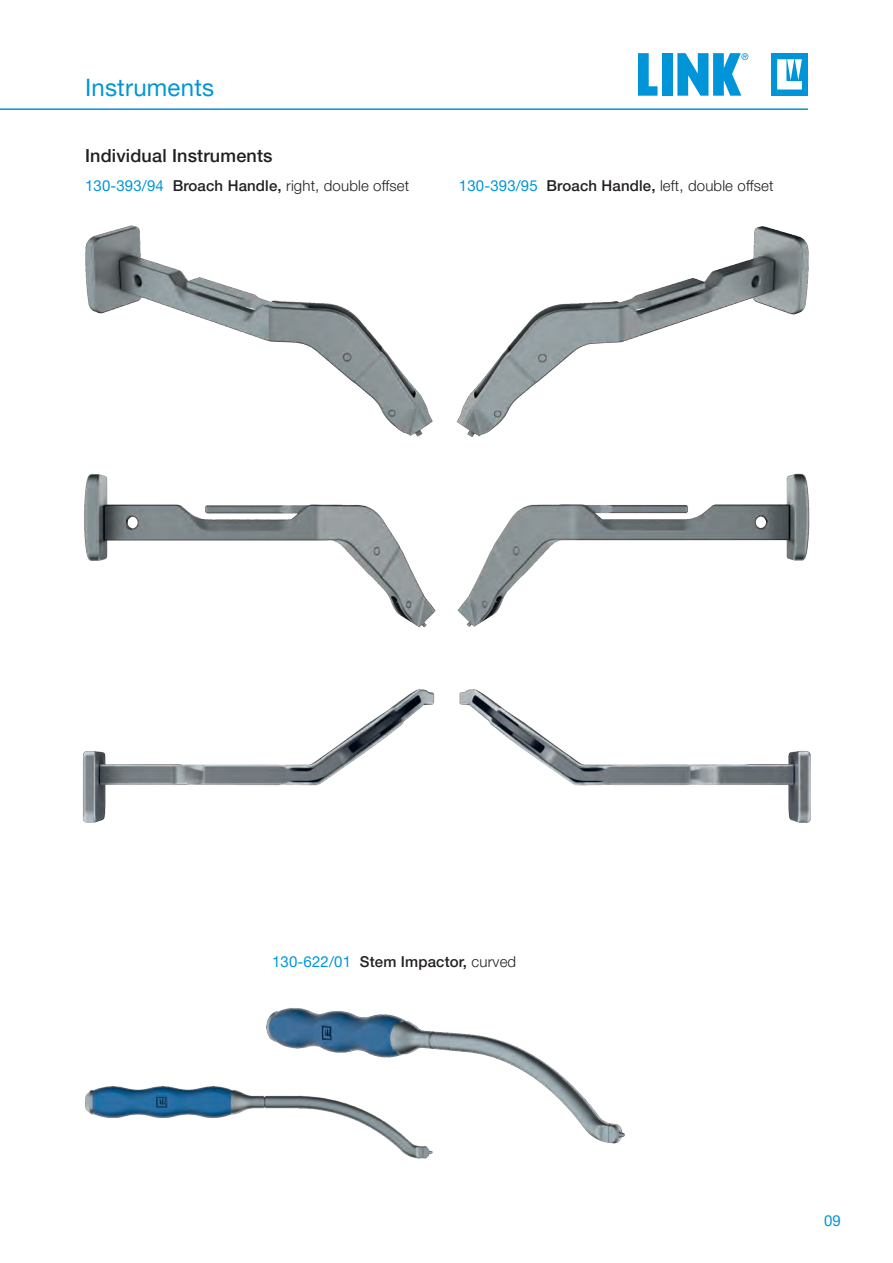
<style>
.page{position:relative;width:893px;height:1263px;background:#fff}
.page>*{position:absolute;margin:0;border:0;box-sizing:border-box;transform-origin:0 0}
.t1{font:24px "Helvetica Neue LT Pro";letter-spacing:.01em;color:#0095d9}
.text_headline{font:500 18px "Helvetica Neue LT Pro";letter-spacing:.01em;color:#231f20}
.continuous_text{font:300 15px "Helvetica Neue LT Pro";letter-spacing:.01em;color:#231f20}
.continuous_text-2{font:500 15px "Helvetica Neue LT Pro";letter-spacing:.01em;color:#231f20}
.t2{font:15px "Helvetica Neue LT Pro";color:#0095d9}
.s1{font-weight:400;color:#0095d9}
.s2{font-weight:500}
.s3{font-weight:300}
</style>
<div class="page">
<div style="left:771px;top:53px;width:37px;height:43px;background:#0095d9"></div>
<svg style="left:777px;top:59px;width:25px;height:31px"></svg>
<svg style="left:638px;top:53px;width:19px;height:43px"></svg>
<div style="left:662px;top:53px;width:11px;height:43px;background:#0095d9"></div>
<svg style="left:677px;top:53px;width:71px;height:43px"></svg>
<hr style="left:0;top:108px;width:808px;height:2px;background:#0095d9">
<img style="left:84px;top:474px;width:352px;height:154px">
<img style="left:266px;top:1008px;width:359px;height:136px">
<img style="left:456px;top:226px;width:353px;height:211px">
<img style="left:85px;top:225px;width:348px;height:212px">
<img style="left:459px;top:689px;width:352px;height:134px">
<img style="left:82px;top:689px;width:352px;height:134px">
<img style="left:458px;top:473px;width:352px;height:154px">
<img style="left:85px;top:1085px;width:349px;height:74px">
<h1 class="t1" style="left:85px;top:72px;width:131px">Instruments</h1>
<p class="text_headline" style="left:85px;top:144px;width:189px">Individual Instruments</p>
<p class="continuous_text" style="left:85px;top:176px;width:326px"><span class="s1">130-393/94</span> <span class="s2">Broach Handle,</span> right, double offset</p>
<p class="continuous_text" style="left:459px;top:176px;width:316px"><span class="s1">130-393/95</span> <span class="s2">Broach Handle,</span> left, double offset</p>
<p class="continuous_text-2" style="left:272px;top:953px;width:246px"><span class="s1">130-622/01</span> Stem Impactor, <span class="s3">curved</span></p>
<p class="t2" style="left:824px;top:1211px;width:18px">09</p>
</div>
